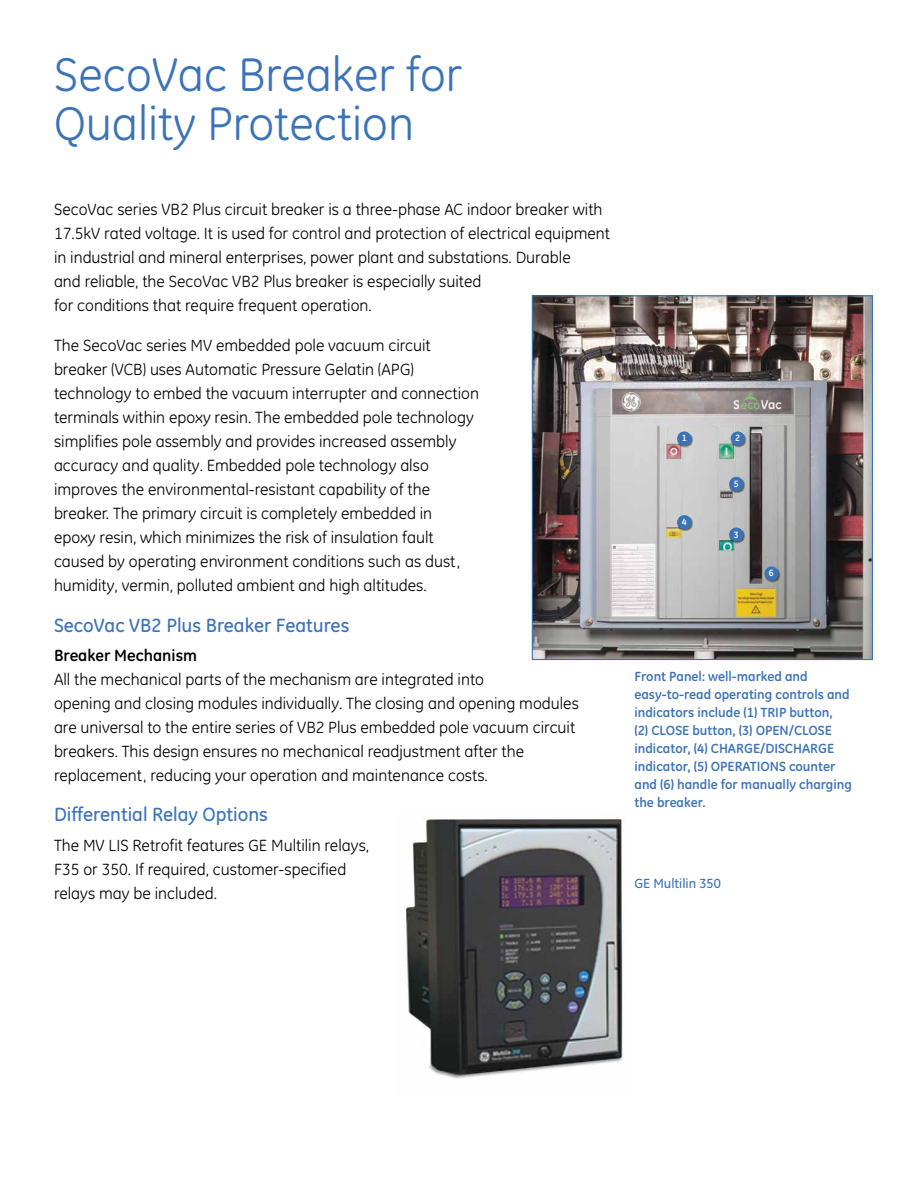
<style>
.page{position:relative;width:918px;height:1188px;background:#fff}
.page>*{position:absolute;margin:0;border:0;box-sizing:border-box;transform-origin:0 0}
.t1{font:48px/49.5px "GE Inspira";color:#3b73b9}
.t2{font:500 19.5px "GE Inspira";color:#3b73b9}
.t3{font:16.5px/24px "GE Inspira";color:#000}
.t4{font:700 16.5px "GE Inspira";color:#000}
.t5{font:700 13.5px/18px "GE Inspira";color:#3b73b9}
.t6{font:500 13.5px "GE Inspira";color:#3b73b9}
.t7{font:700 9.3px "GE Inspira";color:#fff}
</style>
<div class="page">
<img style="left:534px;top:297px;width:337px;height:361px">
<div style="left:532px;top:295px;width:341px;height:365px;border:1px solid #3b73b9"></div>
<div style="left:731px;top:432px;width:16px;height:15px;background:#000;opacity:.5"></div>
<div style="left:731px;top:431px;width:14px;height:15px;background:#3b73b9;border-radius:50%"></div>
<div style="left:678px;top:516px;width:15px;height:15px;background:#000;opacity:.5"></div>
<div style="left:677px;top:515px;width:14px;height:14px;background:#3b73b9;border-radius:50%"></div>
<div style="left:678px;top:432px;width:15px;height:15px;background:#000;opacity:.5"></div>
<div style="left:677px;top:431px;width:14px;height:15px;background:#3b73b9;border-radius:50%"></div>
<div style="left:765px;top:567px;width:15px;height:15px;background:#000;opacity:.5"></div>
<div style="left:764px;top:566px;width:15px;height:14px;background:#3b73b9;border-radius:50%"></div>
<div style="left:730px;top:477px;width:15px;height:16px;background:#000;opacity:.5"></div>
<div style="left:729px;top:477px;width:14px;height:14px;background:#3b73b9;border-radius:50%"></div>
<div style="left:730px;top:528px;width:15px;height:16px;background:#000;opacity:.5"></div>
<div style="left:729px;top:528px;width:14px;height:14px;background:#3b73b9;border-radius:50%"></div>
<img style="left:404px;top:819px;width:220px;height:260px">
<h1 class="t1" style="left:54px;top:50px;width:410px">SecoVac Breaker for<br>Quality Protection</h1>
<p class="t3" style="left:54px;top:197px;width:558px">SecoVac series VB2 Plus circuit breaker is a three-phase AC indoor breaker with 17.5kV rated voltage. It is used for control and protection of electrical equipment in industrial and mineral enterprises, power plant and substations. Durable<br>and reliable, the SecoVac VB2 Plus breaker is especially suited<br>for conditions that require frequent operation.</p>
<p class="t3" style="left:54px;top:334px;width:427px">The SecoVac series MV embedded pole vacuum circuit breaker (VCB) uses Automatic Pressure Gelatin (APG) technology to embed the vacuum interrupter and connection terminals within epoxy resin. The embedded pole technology simplifies pole assembly and provides increased assembly accuracy and quality. Embedded pole technology also improves the environmental-resistant capability of the breaker. The primary circuit is completely embedded in<br>epoxy resin, which minimizes the risk of insulation fault caused by operating environment conditions such as dust, humidity, vermin, polluted ambient and high altitudes.</p>
<p class="t2" style="left:54px;top:614px;width:297px">SecoVac VB2 Plus Breaker Features</p>
<p class="t4" style="left:54px;top:645px;width:145px">Breaker Mechanism</p>
<p class="t3" style="left:54px;top:667px;width:526px">All the mechanical parts of the mechanism are integrated into<br>opening and closing modules individually. The closing and opening modules are universal to the entire series of VB2 Plus embedded pole vacuum circuit breakers. This design ensures no mechanical readjustment after the replacement, reducing your operation and maintenance costs.</p>
<p class="t2" style="left:54px;top:803px;width:216px">Differential Relay Options</p>
<p class="t3" style="left:54px;top:833px;width:317px">The MV LIS Retrofit features GE Multilin relays,<br>F35 or 350. If required, customer-specified relays may be included.</p>
<p class="t7" style="left:682px;top:432px;width:6px">1</p>
<p class="t7" style="left:682px;top:516px;width:6px">4</p>
<p class="t7" style="left:735px;top:432px;width:6px">2</p>
<p class="t7" style="left:734px;top:478px;width:6px">5</p>
<p class="t7" style="left:734px;top:528px;width:6px">3</p>
<p class="t7" style="left:769px;top:567px;width:6px">6</p>
<p class="t5" style="left:634px;top:667px;width:219px">Front Panel: well-marked and easy-to-read operating controls and indicators include (1) TRIP button,<br>(2) CLOSE button, (3) OPEN/CLOSE indicator, (4) CHARGE/DISCHARGE indicator, (5) OPERATIONS counter and (6) handle for manually charging the breaker.</p>
<p class="t6" style="left:634px;top:876px;width:88px">GE Multilin 350</p>
</div>
